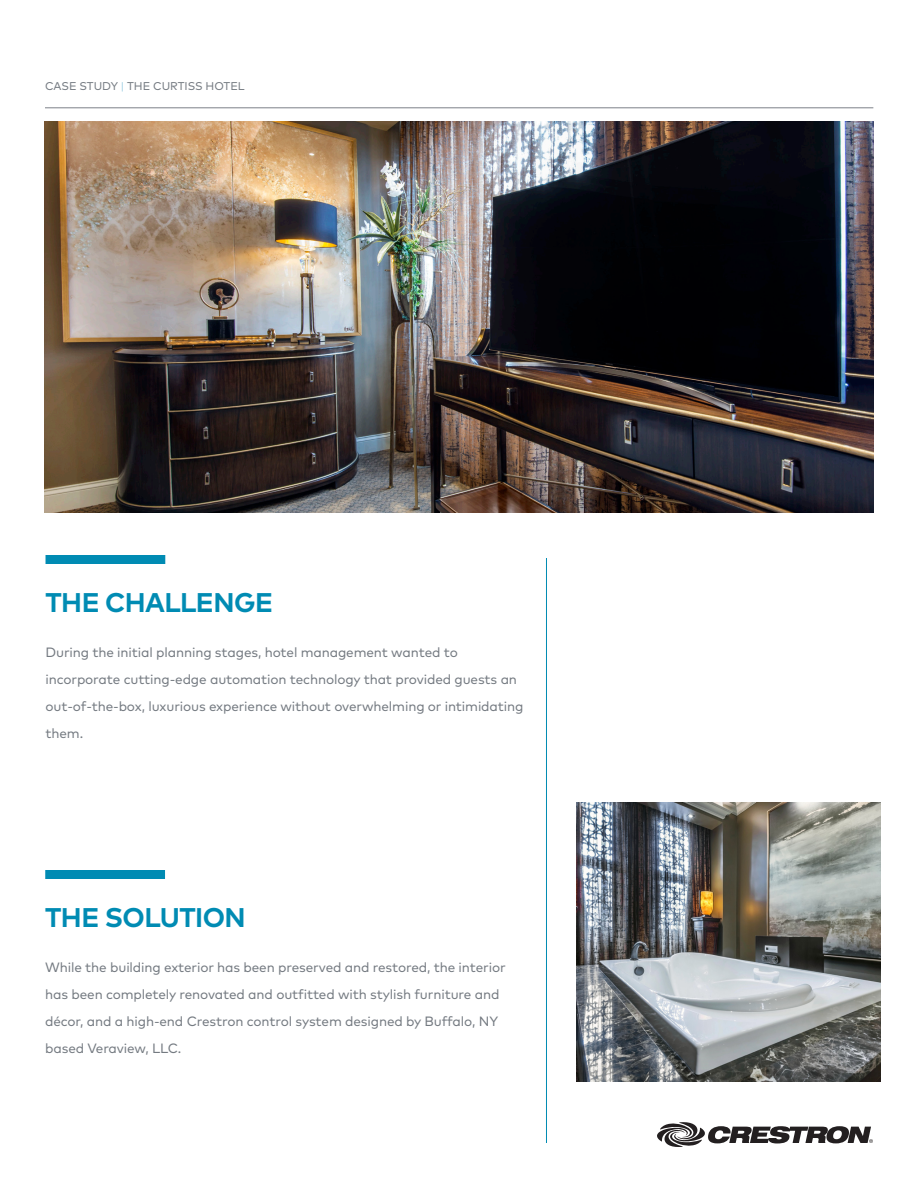
<style>
.page{position:relative;width:918px;height:1188px;background:#fff}
.page>*{position:absolute;margin:0;border:0;box-sizing:border-box;transform-origin:0 0}
.Intro_Header{font:700 27px "Mark Pro";letter-spacing:-.02em;color:#008bb3}
.Body_Copy{font:13.5px/27px "Mark Pro";letter-spacing:-.01em;color:#747a81}
.Body_Copy-2{font:11.25px "Mark Pro";letter-spacing:-.005em;color:#747a81}
.s1{font-weight:300;color:#8bc5dd}
</style>
<div class="page">
<hr style="left:546px;top:558px;width:1px;height:585px;background:#008bb3">
<hr style="left:45px;top:108px;width:828px;height:1px;background:#7c8188">
<img style="left:44px;top:122px;width:829px;height:391px">
<img style="left:577px;top:802px;width:303px;height:279px">
<svg style="left:657px;top:1122px;width:216px;height:25px"></svg>
<div style="left:46px;top:555px;width:119px;height:9px;background:#008bb3"></div>
<div style="left:45px;top:870px;width:120px;height:9px;background:#008bb3"></div>
<p class="Body_Copy-2" style="left:45px;top:78px;width:201px">CASE STUDY <span class="s1">|</span> THE CURTISS HOTEL</p>
<p class="Intro_Header" style="left:46px;top:582px;width:229px">THE CHALLENGE</p>
<p class="Body_Copy" style="left:46px;top:638px;width:479px">During the initial planning stages, hotel management wanted to incorporate cutting-edge automation technology that provided guests an out-of-the-box, luxurious experience without overwhelming or intimidating them.</p>
<p class="Intro_Header" style="left:45px;top:897px;width:202px">THE SOLUTION</p>
<p class="Body_Copy" style="left:45px;top:953px;width:462px">While the building exterior has been preserved and restored, the interior has been completely renovated and outfitted with stylish furniture and décor, and a high-end Crestron control system designed by Buffalo, NY based Veraview, LLC.</p>
</div>
